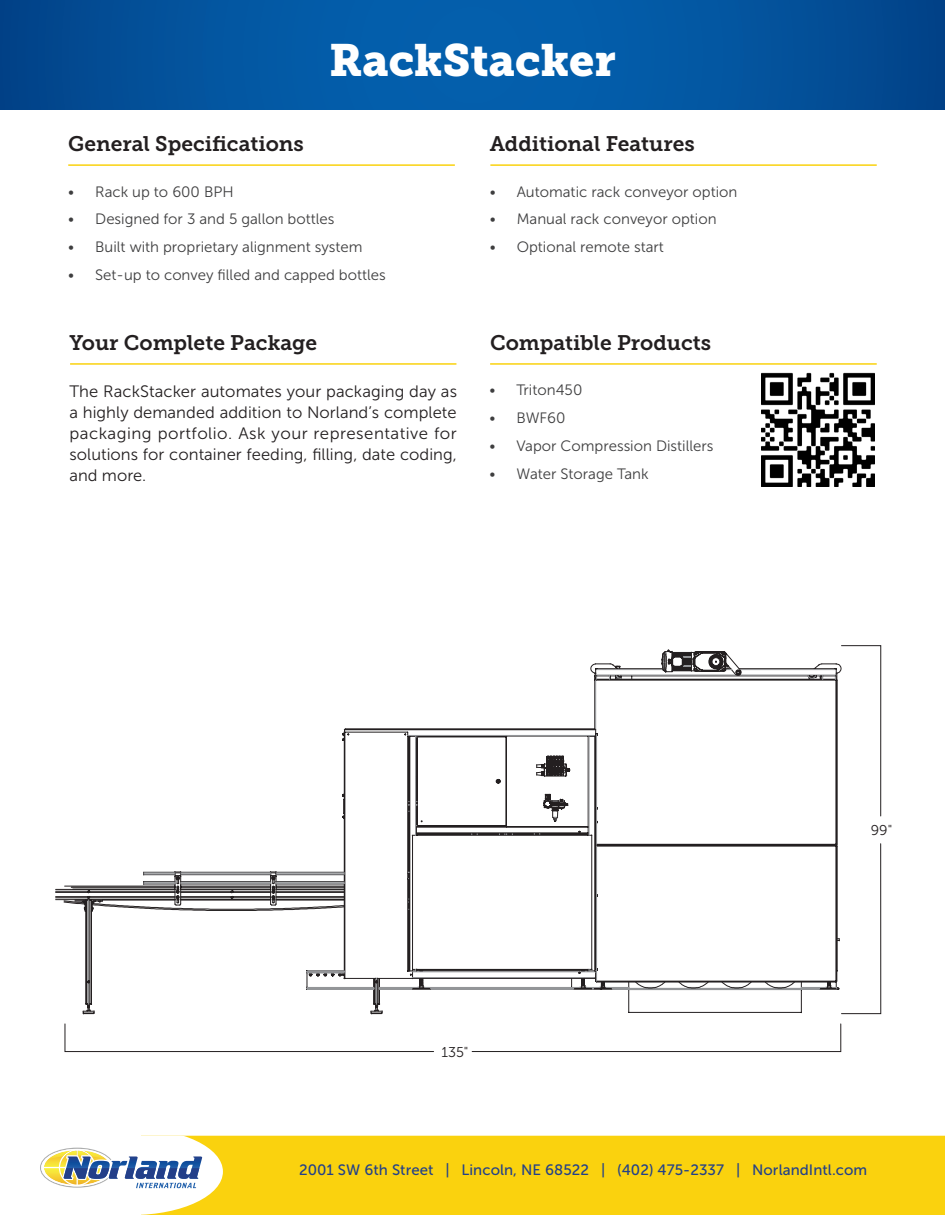
<style>
.page{position:relative;width:945px;height:1215px;background:#fff}
.page>*{position:absolute;margin:0;border:0;box-sizing:border-box;transform-origin:0 0}
.New_Main_Page_Header{font:45px "Museo Slab 900";color:#fff}
.Subheader{font:21px "Museo Slab 700";color:#231f20}
.Body_Template{font:16.5px/21px "Museo Sans 300";letter-spacing:.005em;color:#231f20;text-align:justify}
.t1{font:15px "Museo Sans 300";color:#3e3e3f}
.t2{font:15px "Museo Sans 500";letter-spacing:.005em;color:#224089}
.t3{font:14.25px "Museo Sans 300";color:#231f20}
</style>
<div class="page">
<svg style="left:0;top:0;width:945px;height:110px"></svg>
<div style="left:140px;top:1136px;width:805px;height:79px;background:#fad20e"></div>
<svg style="left:40px;top:1136px;width:183px;height:79px"></svg>
<hr style="left:490px;top:164px;width:387px;height:2px;background:#fad20e">
<hr style="left:70px;top:363px;width:386px;height:2px;background:#fad20e">
<hr style="left:68px;top:164px;width:387px;height:2px;background:#fad20e">
<hr style="left:490px;top:363px;width:387px;height:2px;background:#fad20e">
<img style="left:761px;top:373px;width:114px;height:114px">
<svg style="left:471px;top:1023px;width:370px;height:29px"></svg>
<svg style="left:64px;top:1023px;width:370px;height:29px"></svg>
<svg style="left:841px;top:645px;width:40px;height:172px"></svg>
<svg style="left:83px;top:988px;width:299px;height:26px"></svg>
<svg style="left:628px;top:843px;width:253px;height:171px"></svg>
<svg style="left:88px;top:899px;width:749px;height:105px"></svg>
<svg style="left:64px;top:649px;width:753px;height:339px"></svg>
<svg style="left:177px;top:899px;width:644px;height:80px"></svg>
<svg style="left:176px;top:652px;width:665px;height:247px"></svg>
<svg style="left:616px;top:650px;width:200px;height:28px"></svg>
<p class="Subheader" style="left:68px;top:132px;width:237px">General Specifications</p>
<p class="New_Main_Page_Header" style="left:329px;top:35px;width:288px">RackStacker</p>
<p class="Subheader" style="left:490px;top:132px;width:207px">Additional Features</p>
<p class="t1" style="left:68px;top:183px;width:167px">• Rack up to 600 BPH</p>
<p class="t1" style="left:68px;top:211px;width:268px">• Designed for 3 and 5 gallon bottles</p>
<p class="t1" style="left:68px;top:239px;width:296px">• Built with proprietary alignment system</p>
<p class="t1" style="left:68px;top:267px;width:319px">• Set-up to convey filled and capped bottles</p>
<p class="Subheader" style="left:69px;top:331px;width:249px">Your Complete Package</p>
<p class="Body_Template" style="left:69px;top:381px;width:389px">The RackStacker automates your packaging day as a highly demanded addition to Norland’s complete packaging portfolio. Ask your representative for solutions for container feeding, filling, date coding, and more.</p>
<p class="t1" style="left:490px;top:183px;width:249px">• Automatic rack conveyor option</p>
<p class="t1" style="left:490px;top:211px;width:228px">• Manual rack conveyor option</p>
<p class="t1" style="left:490px;top:239px;width:176px">• Optional remote start</p>
<p class="Subheader" style="left:490px;top:331px;width:223px">Compatible Products</p>
<p class="t1" style="left:489px;top:382px;width:95px">• Triton450</p>
<p class="t1" style="left:489px;top:410px;width:78px">• BWF60</p>
<p class="t1" style="left:489px;top:438px;width:226px">• Vapor Compression Distillers</p>
<p class="t1" style="left:489px;top:465px;width:161px">• Water Storage Tank</p>
<p class="t3" style="left:441px;top:1044px;width:29px">135"</p>
<p class="t3" style="left:871px;top:823px;width:23px">99"</p>
<p class="t2" style="left:299px;top:1161px;width:570px">2001 SW 6th Street | Lincoln, NE 68522 | (402) 475-2337 | NorlandIntl.com</p>
</div>
